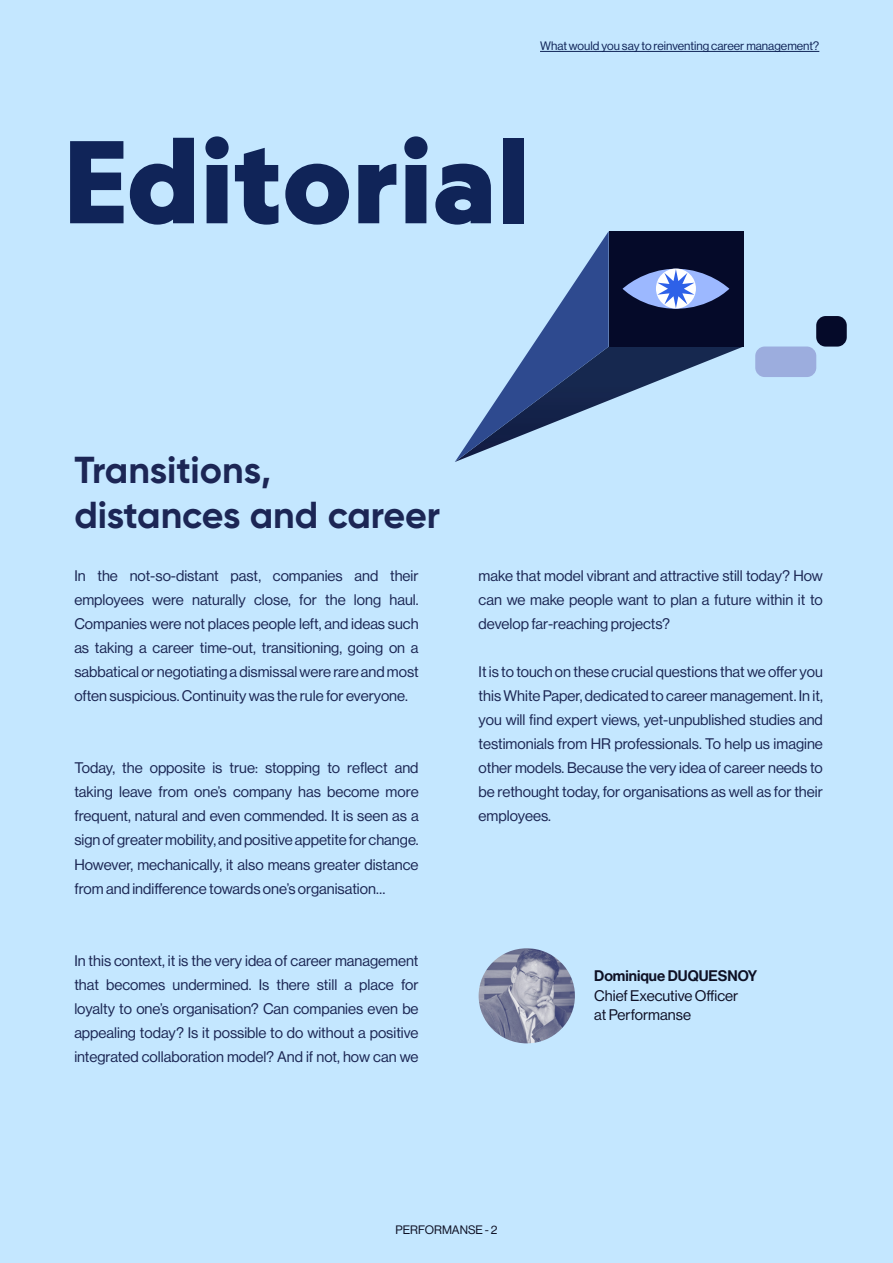
<style>
.page{position:relative;width:893px;height:1263px;background:#c4e7ff}
.page>*{position:absolute;margin:0;border:0;box-sizing:border-box;transform-origin:0 0}
.t1{font:900 112.5px "Geograph";color:#102458}
.t2{font:700 37.5px/45px "Gilroy";color:#1c2655}
.t3{font:15px/24px "N Haas Grotesk DS Pro 55 Rg";color:#1b2653;text-align:justify}
.t4{font:15px "N Haas Grotesk DS Pro 55 Rg";color:#0e0f25}
.t5{font:15px "N Haas Grotesk DS Pro 65 Md";color:#0e1125}
.t6{font:12px "N Haas Grotesk DS Pro 55 Rg";color:#102458}
.t7{font:12px "N Haas Grotesk DS Pro 55 Rg";color:#0e1125}
</style>
<div class="page">
<img style="left:479px;top:948px;width:96px;height:95px">
<svg style="left:455px;top:231px;width:288px;height:231px"></svg>
<div style="left:755px;top:346px;width:61px;height:31px;background:#9cadde;border-radius:9px"></div>
<div style="left:816px;top:316px;width:31px;height:31px;background:#050a29;border-radius:9px"></div>
<hr style="left:540px;top:51px;width:279px;height:1px;background:#102458">
<p class="t6" style="left:540px;top:37px;width:281px">What would you say to reinventing career management?</p>
<p class="t1" style="left:63px;top:107px;width:469px">Editorial</p>
<p class="t2" style="left:74px;top:447px;width:367px">Transitions, distances and career</p>
<p class="t3" style="left:74px;top:563px;width:346px">In the not-so-distant past, companies and their employees were naturally close, for the long haul.<br>Companies were not places people left, and ideas such as taking a career time-out, transitioning, going on a sabbatical or negotiating a dismissal were rare and most often suspicious. Continuity was the rule for everyone.</p>
<p class="t3" style="left:74px;top:755px;width:346px">Today, the opposite is true: stopping to reflect and taking leave from one’s company has become more frequent, natural and even commended. It is seen as a sign of greater mobility, and positive appetite for change.<br>However, mechanically, it also means greater distance from and indifference towards one’s organisation…</p>
<p class="t3" style="left:74px;top:947px;width:346px">In this context, it is the very idea of career management that becomes undermined. Is there still a place for loyalty to one’s organisation? Can companies even be appealing today? Is it possible to do without a positive integrated collaboration model? And if not, how can we</p>
<p class="t3" style="left:479px;top:563px;width:346px">make that model vibrant and attractive still today? How can we make people want to plan a future within it to develop far-reaching projects?</p>
<p class="t3" style="left:479px;top:659px;width:346px">It is to touch on these crucial questions that we offer you this White Paper, dedicated to career management. In it, you will find expert views, yet-unpublished studies and testimonials from HR professionals. To help us imagine other models. Because the very idea of career needs to be rethought today, for organisations as well as for their employees.</p>
<p class="t5" style="left:594px;top:965px;width:165px">Dominique DUQUESNOY</p>
<p class="t4" style="left:594px;top:984px;width:146px">Chief Executive Officer</p>
<p class="t4" style="left:594px;top:1004px;width:98px">at Performanse</p>
<p class="t7" style="left:396px;top:1221px;width:104px">PERFORMANSE - 2</p>
</div>
